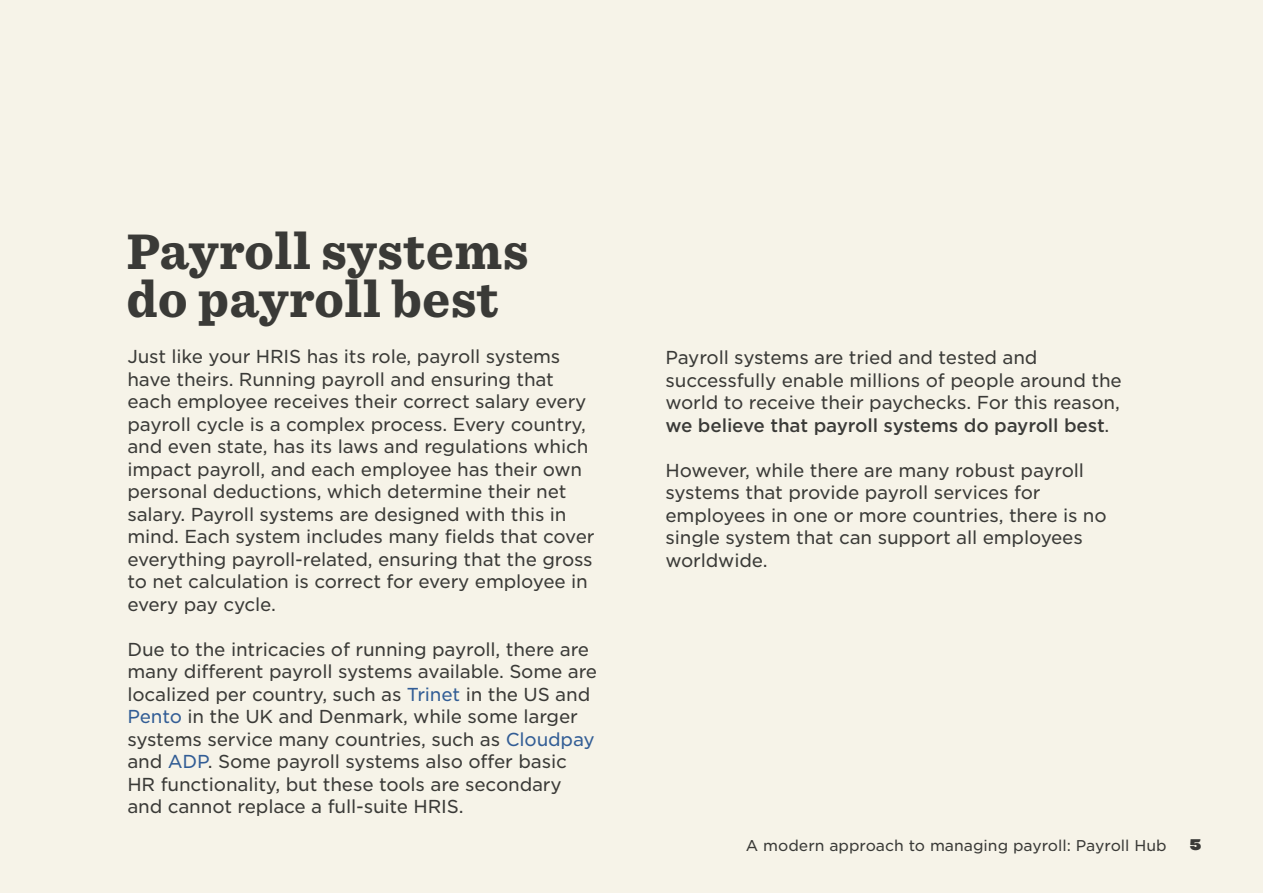
<style>
.page{position:relative;width:1263px;height:893px;background:#f6f3e8}
.page>*{position:absolute;margin:0;border:0;box-sizing:border-box;transform-origin:0 0}
.t1{font:900 48px/48px "Sentinel S Sm";color:#3a3a37;scale:.95 1}
.t2{font:18px/22.5px "Gotham S Sm";letter-spacing:-.01em;color:#3a3a37}
.t3{font:15px "Gotham S Sm";color:#3a3a37}
.t4{font:13.5px "Champion Heviweight";color:#3a3a37}
.s1{color:#325d95}
.s2{font-weight:500}
</style>
<div class="page">
<h1 class="t1" style="left:126px;top:227px;width:425px">Payroll systems do payroll best</h1>
<p class="t2" style="left:127px;top:345px;width:469px">Just like your HRIS has its role, payroll systems have theirs. Running payroll and ensuring that each employee receives their correct salary every payroll cycle is a complex process. Every country, and even state, has its laws and regulations which impact payroll, and each employee has their own personal deductions, which determine their net salary. Payroll systems are designed with this in mind. Each system includes many fields that cover everything payroll-related, ensuring that the gross to net calculation is correct for every employee in every pay cycle.</p>
<p class="t2" style="left:127px;top:637px;width:471px">Due to the intricacies of running payroll, there are many different payroll systems available. Some are localized per country, such as <span class="s1">Trinet</span> in the US and <span class="s1">Pento</span> in the UK and Denmark, while some larger systems service many countries, such as <span class="s1">Cloudpay </span>and <span class="s1">ADP</span>. Some payroll systems also offer basic HR functionality, but these tools are secondary and cannot replace a full-suite HRIS.</p>
<p class="t2" style="left:665px;top:346px;width:458px">Payroll systems are tried and tested and successfully enable millions of people around the world to receive their paychecks. For this reason, <span class="s2">we believe that payroll systems do payroll best</span>.</p>
<p class="t2" style="left:665px;top:458px;width:443px">However, while there are many robust payroll systems that provide payroll services for employees in one or more countries, there is no single system that can support all employees worldwide.</p>
<p class="t3" style="left:746px;top:836px;width:422px">A modern approach to managing payroll: Payroll Hub</p>
<p class="t4" style="left:1190px;top:834px;width:13px">5</p>
</div>
